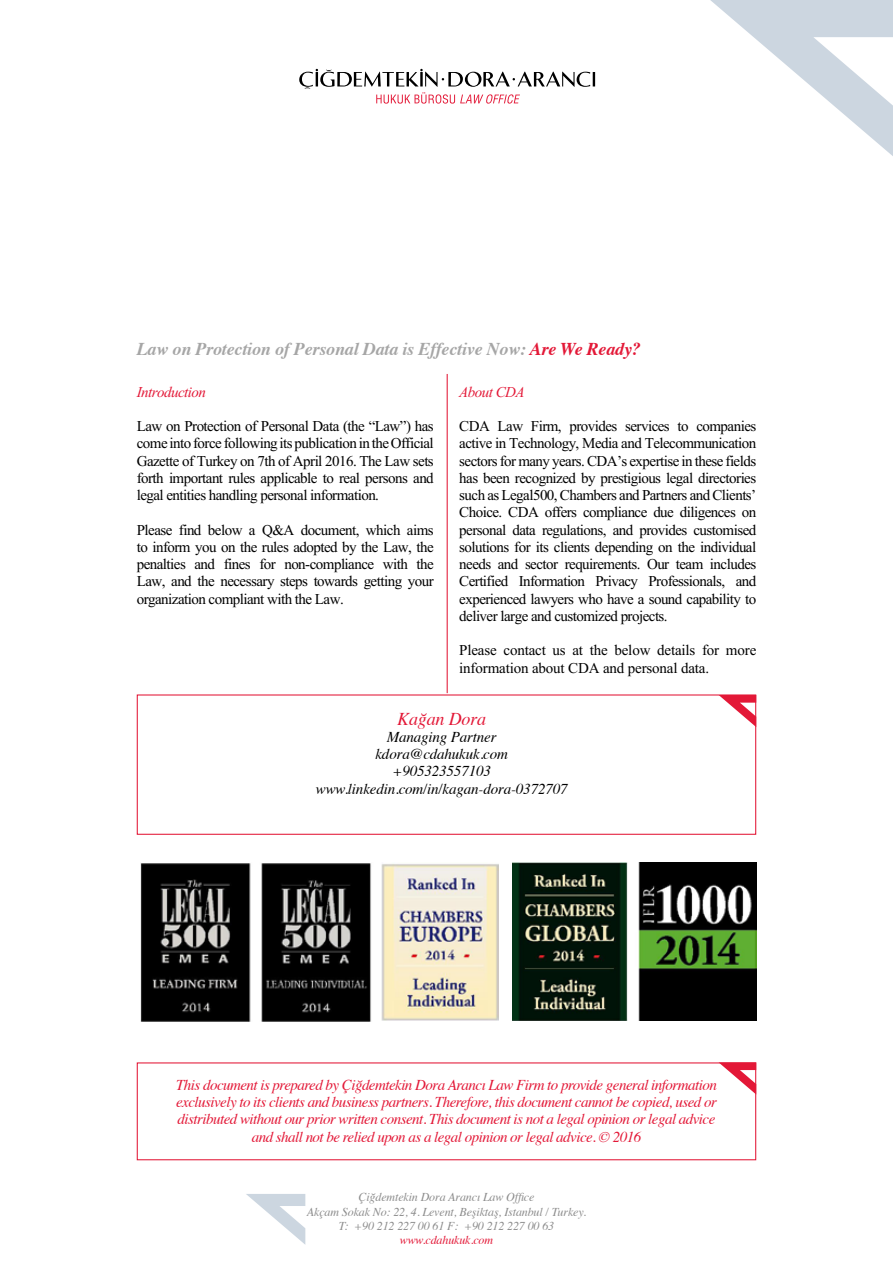
<style>
.page{position:relative;width:893px;height:1263px;background:#fff}
.page>*{position:absolute;margin:0;border:0;box-sizing:border-box;transform-origin:0 0}
.t1{font:italic 700 18px "Times";letter-spacing:-.01em;color:#a6a6a6}
.t2{font:italic 18px "Times";letter-spacing:-.01em;color:#e31837}
.t3{font:15px/17.2px "Times New Roman";letter-spacing:-.035em;color:#000;text-align:justify}
.t4{font:italic 15px/17.2px "Times";letter-spacing:-.035em;color:#e31837;text-align:center}
.t5{font:italic 15px/17.2px "Times";letter-spacing:-.01em;color:#000;text-align:center}
.t6{font:15px/17.2px "Times New Roman";letter-spacing:-.01em;color:#000}
.t7{font:italic 15px "Times New Roman";letter-spacing:-.035em;color:#e31837}
.t8{font:italic 12px/14.2px "Times";letter-spacing:-.01em;color:#8c8c8c;text-align:center}
.t9{font:italic 12px "Times";letter-spacing:-.01em;color:#e31837}
.s1{color:#e31837}
</style>
<div class="page">
<svg style="left:710px;top:0;width:183px;height:156px"></svg>
<svg style="left:246px;top:1194px;width:59px;height:50px"></svg>
<svg style="left:299px;top:69px;width:296px;height:35px"></svg>
<hr style="left:447px;top:374px;width:1px;height:319px;background:#e31837">
<div style="left:137px;top:694px;width:619px;height:141px;border:1px solid #e31837"></div>
<svg style="left:719px;top:695px;width:37px;height:32px"></svg>
<img style="left:512px;top:862px;width:244px;height:158px">
<img style="left:141px;top:863px;width:358px;height:158px">
<div style="left:137px;top:1062px;width:619px;height:98px;border:1px solid #e31837"></div>
<svg style="left:719px;top:1062px;width:37px;height:32px"></svg>
<p class="t1" style="left:137px;top:332px;width:506px">Law on Protection of Personal Data is Effective Now: <span class="s1">Are We Ready?</span></p>
<p class="t7" style="left:137px;top:383px;width:71px">Introduction</p>
<p class="t3" style="left:137px;top:417px;width:299px">Law on Protection of Personal Data (the “Law”) has come into force following its publication in the Official Gazette of Turkey on 7th of April 2016. The Law sets forth important rules applicable to real persons and legal entities handling personal information.</p>
<p class="t3" style="left:137px;top:521px;width:299px">Please find below a Q&amp;A document, which aims to inform you on the rules adopted by the Law, the penalties and fines for non-compliance with the Law, and the necessary steps towards getting your organization compliant with the Law.</p>
<p class="t7" style="left:459px;top:383px;width:67px">About CDA</p>
<p class="t3" style="left:459px;top:417px;width:299px">CDA Law Firm, provides services to companies active in Technology, Media and Telecommunication sectors for many years. CDA’s expertise in these fields has been recognized by prestigious legal directories such as Legal500, Chambers and Partners and Clients’ Choice. CDA offers compliance due diligences on personal data regulations, and provides customised solutions for its clients depending on the individual needs and sector requirements. Our team includes Certified Information Privacy Professionals, and experienced lawyers who have a sound capability to deliver large and customized projects.</p>
<p class="t6" style="left:459px;top:641px;width:299px">Please contact us at the below details for more information about CDA and personal data.</p>
<p class="t2" style="left:397px;top:703px;width:90px">Kağan Dora</p>
<p class="t5" style="left:316px;top:727px;width:253px">Managing Partner<br>kdora@cdahukuk.com<br>+905323557103 www.linkedin.com/in/kagan-dora-0372707</p>
<p class="t4" style="left:176px;top:1075px;width:542px">This document is prepared by Çiğdemtekin Dora Arancı Law Firm to provide general information exclusively to its clients and business partners. Therefore, this document cannot be copied, used or distributed without our prior written consent. This document is not a legal opinion or legal advice and shall not be relied upon as a legal opinion or legal advice. © 2016</p>
<p class="t8" style="left:307px;top:1189px;width:281px">Çiğdemtekin Dora Arancı Law Office<br>Akçam Sokak No: 22, 4. Levent, Beşiktaş, Istanbul / Turkey.<br>T: +90 212 227 00 61 F: +90 212 227 00 63</p>
<p class="t9" style="left:400px;top:1230px;width:95px">www.cdahukuk.com</p>
</div>
